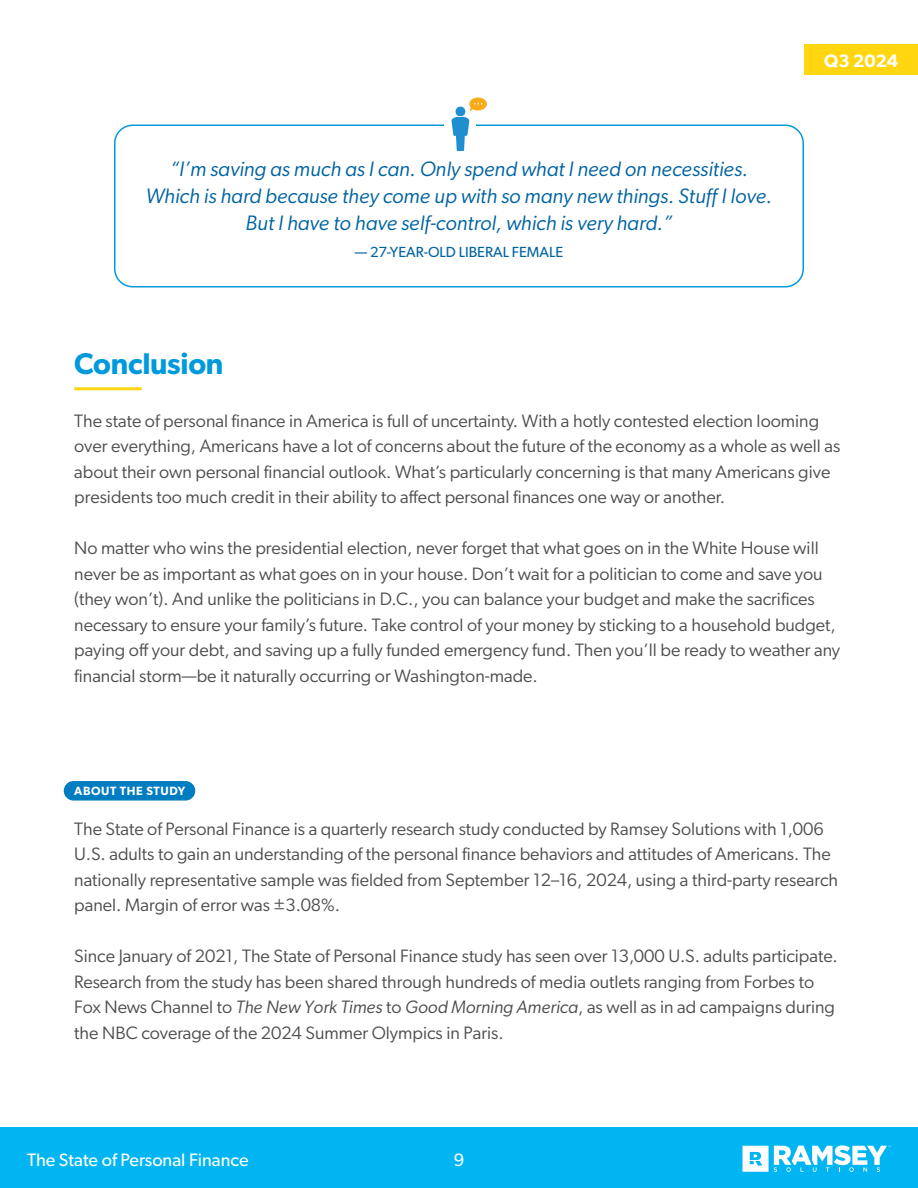
<style>
.page{position:relative;width:918px;height:1188px;background:#fff}
.page>*{position:absolute;margin:0;border:0;box-sizing:border-box;transform-origin:0 0}
.t1{font:600 30px "Gibson";letter-spacing:-.01em;color:#009adc}
.Quote_Style-option2{font:italic 21px/27px "Gibson";color:#0063a1;text-align:center}
.body{font:18px/25.5px "Gibson";color:#4d4d4f}
.t2{font:18px "Gibson";color:#fff}
.t3{font:600 18px "Gibson";color:#fff}
.quote-source{font:14.7px "Gibson";color:#0063a1}
.ending_sheads{font:600 12px "Gibson";letter-spacing:.05em;color:#fff}
.s1{font-style:italic}
</style>
<div class="page">
<div style="left:0;top:1127px;width:918px;height:61px;background:#00b5f1"></div>
<div style="left:804px;top:44px;width:114px;height:31px;background:#ffd60f"></div>
<svg style="left:742px;top:1145px;width:149px;height:26px"></svg>
<div style="left:114px;top:124px;width:690px;height:163px;border:2px solid #009adc;border-radius:18px"></div>
<hr style="left:74px;top:387px;width:68px;height:3px;background:#ffd60f">
<div style="left:64px;top:781px;width:131px;height:20px;background:#007cc0;border-radius:10px"></div>
<div style="left:445px;top:122px;width:31px;height:14px;background:#fff"></div>
<svg style="left:451px;top:97px;width:36px;height:54px"></svg>
<p class="Quote_Style-option2" style="left:146px;top:155px;width:628px">“I’m saving as much as I can. Only spend what I need on necessities.<br>Which is hard because they come up with so many new things. Stuff I love.<br>But I have to have self-control, which is very hard.”</p>
<p class="quote-source" style="left:355px;top:243px;width:210px">— 27-YEAR-OLD LIBERAL FEMALE</p>
<h1 class="t1" style="left:74px;top:346px;width:151px">Conclusion</h1>
<p class="t3" style="left:824px;top:50px;width:75px">Q3 2024</p>
<p class="body" style="left:74px;top:408px;width:768px">The state of personal finance in America is full of uncertainty. With a hotly contested election looming over everything, Americans have a lot of concerns about the future of the economy as a whole as well as about their own personal financial outlook. What’s particularly concerning is that many Americans give presidents too much credit in their ability to affect personal finances one way or another.</p>
<p class="body" style="left:74px;top:535px;width:767px">No matter who wins the presidential election, never forget that what goes on in the White House will never be as important as what goes on in your house. Don’t wait for a politician to come and save you (they won’t). And unlike the politicians in D.C., you can balance your budget and make the sacrifices necessary to ensure your family’s future. Take control of your money by sticking to a household budget, paying off your debt, and saving up a fully funded emergency fund. Then you’ll be ready to weather any financial storm—be it naturally occurring or Washington-made.</p>
<p class="ending_sheads" style="left:74px;top:784px;width:113px">ABOUT THE STUDY</p>
<p class="body" style="left:74px;top:816px;width:765px">The State of Personal Finance is a quarterly research study conducted by Ramsey Solutions with 1,006<br>U.S. adults to gain an understanding of the personal finance behaviors and attitudes of Americans. The nationally representative sample was fielded from September 12–16, 2024, using a third-party research panel. Margin of error was ±3.08%.</p>
<p class="body" style="left:74px;top:943px;width:765px">Since January of 2021, The State of Personal Finance study has seen over 13,000 U.S. adults participate.<br>Research from the study has been shared through hundreds of media outlets ranging from Forbes to Fox News Channel to <span class="s1">The New York Times</span> to <span class="s1">Good Morning America</span>, as well as in ad campaigns during the NBC coverage of the 2024 Summer Olympics in Paris.</p>
<p class="t2" style="left:27px;top:1149px;width:223px">The State of Personal Finance</p>
<p class="t2" style="left:454px;top:1149px;width:12px">9</p>
</div>
